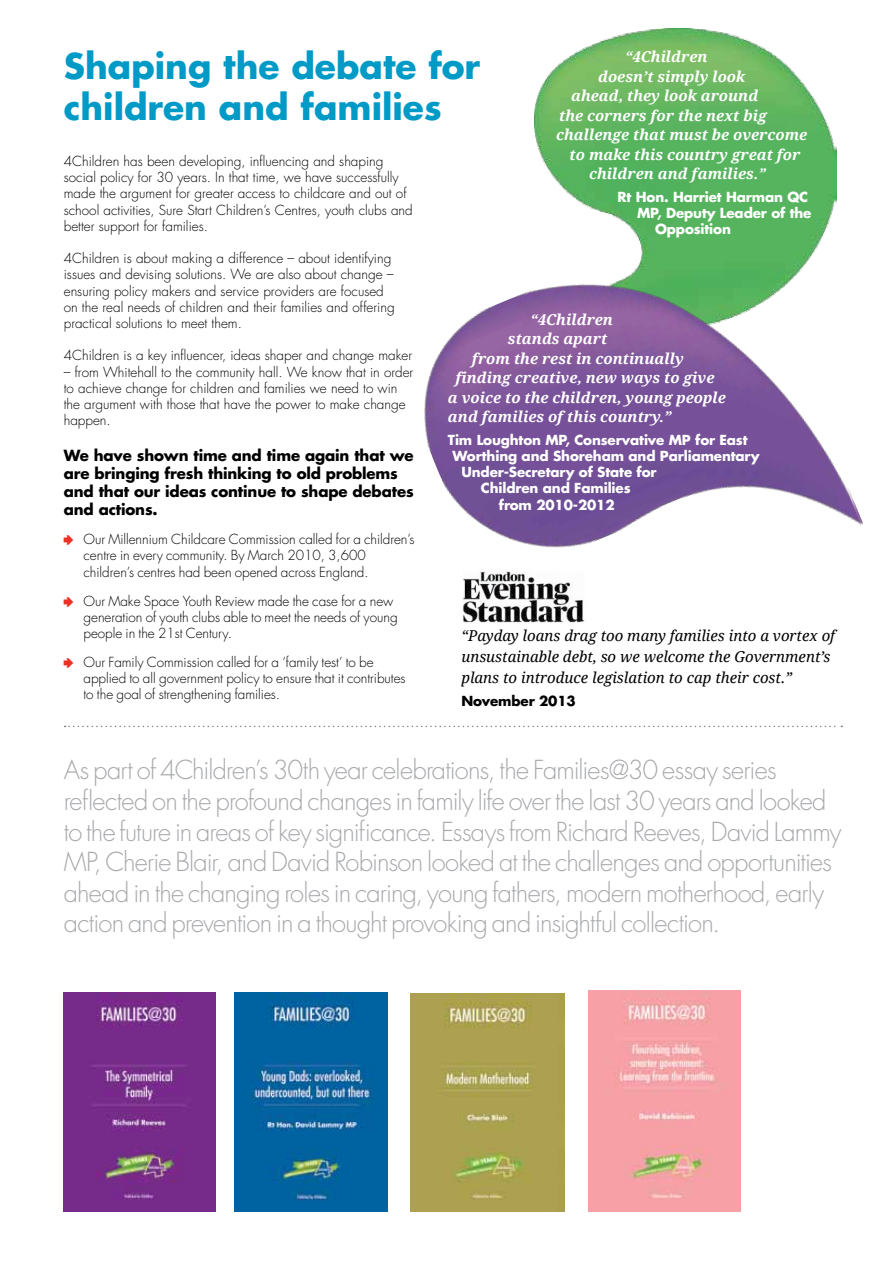
<style>
.page{position:relative;width:893px;height:1263px;background:#fff}
.page>*{position:absolute;margin:0;border:0;box-sizing:border-box;transform-origin:0 0}
.t1{font:700 34.5px/41.4px "Futura LT";color:#009ac7}
.t2{font:300 25.5px/30.6px "Futura LT";letter-spacing:-.03em;color:#a7a9ac}
.t3{font:italic 700 15px "Droid Serif";color:#fff}
.t4{font:italic 15px/21px "Droid Serif";color:#000}
.t5{font:700 15px/18px "Futura LT";letter-spacing:-.01em;color:#000}
.t6{font:300 13.5px/16.2px "Futura LT";color:#000}
.t7{font:700 13.5px "Futura LT";letter-spacing:-.01em;color:#fff}
.t8{font:700 13.5px "Futura LT";letter-spacing:-.01em;color:#000}
.s1{font-family:"Pointers";font-weight:400;color:#ee3124}
</style>
<div class="page">
<img style="left:410px;top:993px;width:154px;height:219px">
<img style="left:234px;top:993px;width:154px;height:219px">
<img style="left:589px;top:991px;width:152px;height:221px">
<img style="left:64px;top:993px;width:151px;height:219px">
<svg style="left:65px;top:726px;width:777px;height:1px"></svg>
<img style="left:534px;top:28px;width:302px;height:179px">
<img style="left:424px;top:207px;width:439px;height:416px">
<h1 class="t1" style="left:64px;top:45px;width:418px">Shaping the debate for children and families</h1>
<p class="t3" style="left:625px;top:48px;width:84px">“4Children</p>
<p class="t3" style="left:598px;top:68px;width:149px">doesn’t simply look</p>
<p class="t3" style="left:571px;top:87px;width:189px">ahead, they look around</p>
<p class="t3" style="left:559px;top:107px;width:209px">the corners for the next big</p>
<p class="t3" style="left:556px;top:126px;width:253px">challenge that must be overcome</p>
<p class="t3" style="left:570px;top:146px;width:232px">to make this country great for</p>
<p class="t3" style="left:589px;top:165px;width:178px">children and families.”</p>
<p class="t7" style="left:618px;top:188px;width:192px">Rt Hon. Harriet Harman QC</p>
<p class="t7" style="left:637px;top:204px;width:176px">MP, Deputy Leader of the</p>
<p class="t7" style="left:655px;top:220px;width:77px">Opposition</p>
<p class="t6" style="left:64px;top:153px;width:350px">4Children has been developing, influencing and shaping social policy for 30 years. In that time, we have successfully made the argument for greater access to childcare and out of school activities, Sure Start Children’s Centres, youth clubs and better support for families.</p>
<p class="t6" style="left:64px;top:251px;width:332px">4Children is about making a difference – about identifying issues and devising solutions. We are also about change – ensuring policy makers and service providers are focused on the real needs of children and their families and offering practical solutions to meet them.</p>
<p class="t6" style="left:64px;top:348px;width:350px">4Children is a key influencer, ideas shaper and change maker</p>
<p class="t6" style="left:64px;top:364px;width:351px">– from Whitehall to the community hall. We know that in order to achieve change for children and families we need to win the argument with those that have the power to make change happen.</p>
<p class="t5" style="left:64px;top:446px;width:351px">We have shown time and time again that we are bringing fresh thinking to old problems and that our ideas continue to shape debates and actions.</p>
<p class="t6" style="left:84px;top:532px;width:333px;text-indent:-20px"><span class="s1">4</span> Our Millennium Childcare Commission called for a children’s centre in every community. By March 2010, 3,600 children’s centres had been opened across England.</p>
<p class="t6" style="left:84px;top:593px;width:316px;text-indent:-20px"><span class="s1">4</span> Our Make Space Youth Review made the case for a new generation of youth clubs able to meet the needs of young people in the 21st Century.</p>
<p class="t6" style="left:84px;top:654px;width:324px;text-indent:-20px"><span class="s1">4</span> Our Family Commission called for a ‘family test’ to be applied to all government policy to ensure that it contributes to the goal of strengthening families.</p>
<p class="t3" style="left:530px;top:311px;width:84px">“4Children</p>
<p class="t3" style="left:508px;top:330px;width:101px">stands apart</p>
<p class="t3" style="left:472px;top:350px;width:213px">from the rest in continually</p>
<p class="t3" style="left:455px;top:369px;width:260px">finding creative, new ways to give</p>
<p class="t3" style="left:448px;top:389px;width:279px">a voice to the children, young people</p>
<p class="t3" style="left:448px;top:408px;width:225px">and families of this country.”</p>
<p class="t7" style="left:448px;top:431px;width:301px">Tim Loughton MP, Conservative MP for East</p>
<p class="t7" style="left:452px;top:447px;width:309px">Worthing and Shoreham and Parliamentary</p>
<p class="t7" style="left:461px;top:463px;width:197px">Under-Secretary of State for</p>
<p class="t7" style="left:481px;top:479px;width:151px">Children and Families</p>
<p class="t7" style="left:499px;top:495px;width:117px">from 2010-2012</p>
<p class="t4" style="left:461px;top:625px;width:375px">“Payday loans drag too many families into a vortex of unsustainable debt, so we welcome the Government’s plans to introduce legislation to cap their cost.”</p>
<p class="t8" style="left:461px;top:691px;width:116px">November 2013</p>
<p class="t2" style="left:64px;top:756px;width:779px">As part of 4Children’s 30th year celebrations, the Families@30 essay series reflected on the profound changes in family life over the last 30 years and looked to the future in areas of key significance. Essays from Richard Reeves, David Lammy MP, Cherie Blair, and David Robinson looked at the challenges and opportunities ahead in the changing roles in caring, young fathers, modern motherhood, early action and prevention in a thought provoking and insightful collection.</p>
</div>
